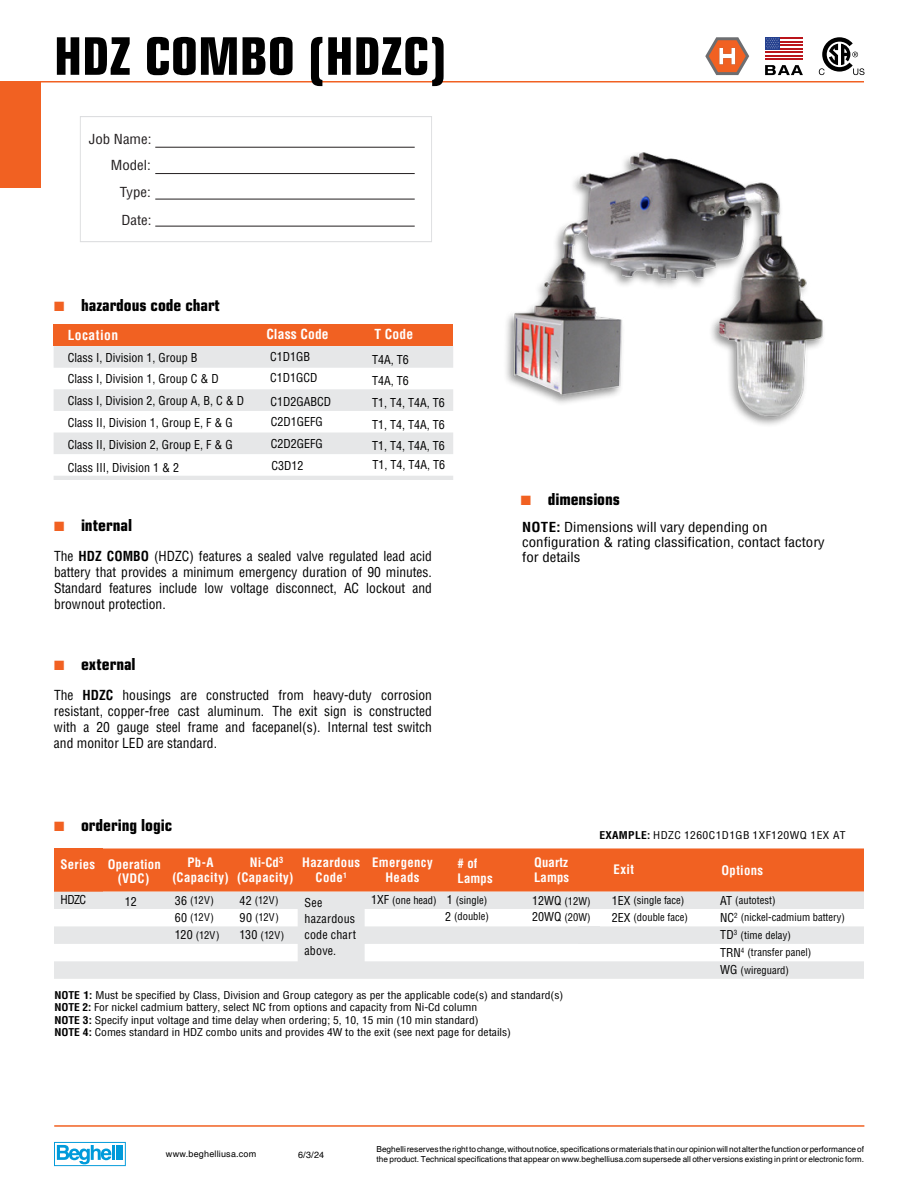
<style>
.page{position:relative;width:918px;height:1188px;background:#fff}
.page>*{position:absolute;margin:0;border:0;box-sizing:border-box;transform-origin:0 0}
.t1{font:56.25px "Eurostile Con Hea";color:#000}
.t2{font:18px "Eurostile Con Hea";letter-spacing:-.005em;color:#000}
.t3{font:condensed 13.5px/16.2px "Helvetica LT Std";color:#000;text-align:justify}
.t4{font:condensed 13.5px/15.1px "Helvetica LT Std";color:#000;scale:1.1 1}
.t5{font:condensed 13.5px/27.5px "Helvetica LT Std";color:#231f20;scale:1.1 1}
.t6{font:700 condensed 13.5px "Helvetica LT Std";letter-spacing:.01em;color:#fff}
.t7{font:700 condensed 13.5px "Helvetica LT Std";letter-spacing:.035em;color:#fff}
.t8{font:700 condensed 12.75px/15.3px "Helvetica LT Std";letter-spacing:.025em;color:#fff;text-align:center}
.t9{font:condensed 12px/22px "Helvetica LT Std";color:#000}
.t10{font:12px/21.6px "Helvetica LT Condensed";color:#000}
.t11{font:condensed 12px "Helvetica LT Std";letter-spacing:.02em;color:#000}
.t12{font:condensed 10.5px/12.5px "Helvetica LT Std";color:#000;scale:1.1 1}
.t13{font:condensed 10.5px/17.4px "Helvetica LT Std";color:#000}
.t14{font:condensed 10.5px "Helvetica LT Std";letter-spacing:.035em;color:#000;scale:1.1 1}
.t15{font:9px "Helvetica";letter-spacing:.02em;color:#000}
.t16{font:8.25px/9.9px "Helvetica";color:#000}
.s1{color:#f16122}
.s2{font-weight:700}
.s3{font-size:12px}
</style>
<div class="page">
<div style="left:0;top:81px;width:41px;height:106px;background:#f16122"></div>
<hr style="left:2px;top:81px;width:862px;height:1px;background:#f16122">
<svg style="left:54px;top:1142px;width:72px;height:24px"></svg>
<svg style="left:705px;top:37px;width:44px;height:38px"></svg>
<svg style="left:819px;top:37px;width:46px;height:38px"></svg>
<hr style="left:54px;top:1125px;width:810px;height:2px;background:#f16122">
<img style="left:506px;top:152px;width:317px;height:273px">
<div style="left:54px;top:325px;width:224px;height:21px;background:#f16122"></div>
<div style="left:278px;top:325px;width:175px;height:21px;background:#f16122"></div>
<svg style="left:54px;top:346px;width:399px;height:134px;fill:#ecedee"></svg>
<div style="left:54px;top:848px;width:48px;height:44px;background:#f16122"></div>
<div style="left:102px;top:848px;width:762px;height:44px;background:#f16122"></div>
<svg style="left:54px;top:892px;width:810px;height:87px;fill:#e6e7e8"></svg>
<svg style="left:765px;top:65px;width:38px;height:10px"></svg>
<svg style="left:765px;top:42px;width:38px;height:15px"></svg>
<hr style="left:765px;top:58px;width:38px;height:2px;background:#ba141a">
<hr style="left:765px;top:55px;width:38px;height:1px;background:#ba141a">
<hr style="left:765px;top:37px;width:38px;height:2px;background:#ba141a">
<hr style="left:765px;top:48px;width:38px;height:1px;background:#ba141a">
<hr style="left:765px;top:51px;width:38px;height:2px;background:#ba141a">
<hr style="left:765px;top:44px;width:38px;height:2px;background:#ba141a">
<hr style="left:765px;top:41px;width:38px;height:1px;background:#ba141a">
<div style="left:765px;top:37px;width:15px;height:12px;background:#25408f"></div>
<svg style="left:766px;top:38px;width:13px;height:10px"></svg>
<div style="left:80px;top:116px;width:352px;height:126px;border:1px solid #dcdddf"></div>
<hr style="left:155px;top:147px;width:260px;height:1px;background:#231f20">
<hr style="left:155px;top:173px;width:260px;height:1px;background:#231f20">
<hr style="left:155px;top:199px;width:260px;height:1px;background:#231f20">
<hr style="left:155px;top:226px;width:260px;height:1px;background:#231f20">
<h1 class="t1" style="left:54px;top:16px;width:394px">HDZ COMBO (HDZC)</h1>
<p class="t5" style="left:89px;top:125px;width:58px">Job Name:</p>
<p class="t5" style="left:111px;top:151px;width:38px">Model:</p>
<p class="t5" style="left:120px;top:179px;width:30px">Type:<br>Date:</p>
<h2 class="t2" style="left:54px;top:292px;width:167px"><span class="s1">■</span> hazardous code chart</h2>
<p class="t7" style="left:68px;top:327px;width:52px">Location</p>
<p class="t9" style="left:68px;top:346px;width:178px">Class I, Division 1, Group B<br>Class I, Division 1, Group C &amp; D<br>Class I, Division 2, Group A, B, C &amp; D<br>Class II, Division 1, Group E, F &amp; G<br>Class II, Division 2, Group E, F &amp; G<br>Class III, Division 1 &amp; 2</p>
<p class="t6" style="left:266px;top:325px;width:64px">Class Code</p>
<p class="t9" style="left:270px;top:346px;width:49px;line-height:21.3px">C1D1GB<br>C1D1GCD</p>
<p class="t9" style="left:270px;top:391px;width:62px;line-height:20.9px">C1D2GABCD<br>C2D1GEFG<br>C2D2GEFG</p>
<p class="t9" style="left:272px;top:454px;width:34px">C3D12</p>
<p class="t6" style="left:375px;top:325px;width:40px">T Code</p>
<p class="t10" style="left:372px;top:349px;width:74px">T4A, T6<br>T4A, T6<br>T1, T4, T4A, T6<br>T1, T4, T4A, T6<br>T1, T4, T4A, T6</p>
<p class="t10" style="left:373px;top:454px;width:74px">T1, T4, T4A, T6</p>
<h2 class="t2" style="left:54px;top:512px;width:80px"><span class="s1">■</span> internal</h2>
<p class="t3" style="left:54px;top:548px;width:380px">The <span class="s2">HDZ COMBO</span> (HDZC) features a sealed valve regulated lead acid battery that provides a minimum emergency duration of 90 minutes.<br>Standard features include low voltage disconnect, AC lockout and brownout protection.</p>
<h2 class="t2" style="left:54px;top:651px;width:83px"><span class="s1">■</span> external</h2>
<p class="t3" style="left:54px;top:687px;width:380px">The <span class="s2">HDZC</span> housings are constructed from heavy-duty corrosion resistant, copper-free cast aluminum. The exit sign is constructed with a 20 gauge steel frame and facepanel(s). Internal test switch and monitor LED are standard.</p>
<h2 class="t2" style="left:54px;top:812px;width:120px"><span class="s1">■</span> ordering logic</h2>
<h2 class="t2" style="left:521px;top:486px;width:101px"><span class="s1">■</span> dimensions</h2>
<p class="t4" style="left:522px;top:520px;width:277px"><span class="s2">NOTE:</span> Dimensions will vary depending on configuration &amp; rating classification, contact factory for details</p>
<p class="t14" style="left:599px;top:829px;width:225px"><span class="s2">EXAMPLE:</span> HDZC 1260C1D1GB 1XF120WQ 1EX AT</p>
<p class="t8" style="left:118px;top:857px;width:45px;line-height:14.2px;text-align:left;text-indent:-57px">Series Operation (VDC)</p>
<p class="t8" style="left:172px;top:855px;width:58px">Pb-A (Capacity)</p>
<p class="t8" style="left:237px;top:855px;width:58px">Ni-Cd<sup>3 </sup>(Capacity)</p>
<p class="t8" style="left:302px;top:855px;width:59px">Hazardous<br>Code<sup>1</sup></p>
<p class="t8" style="left:372px;top:855px;width:62px">Emergency<br>Heads</p>
<p class="t8" style="left:458px;top:855px;width:37px;text-align:left"># of<br>Lamps</p>
<p class="t8" style="left:613px;top:861px;width:22px">Exit</p>
<p class="t8" style="left:721px;top:862px;width:43px">Options</p>
<p class="t8" style="left:534px;top:854px;width:37px;text-align:left">Quartz<br>Lamps</p>
<p class="t9" style="left:61px;top:889px;width:27px">HDZC</p>
<p class="t9" style="left:125px;top:890px;width:13px">12</p>
<p class="t13" style="left:175px;top:891px;width:41px"><span class="s3">36</span> (12V)</p>
<p class="t13" style="left:240px;top:891px;width:40px"><span class="s3">42</span> (12V)</p>
<p class="t9" style="left:304px;top:892px;width:19px">See</p>
<p class="t13" style="left:371px;top:891px;width:118px"><span class="s3">1XF</span> (one head) <span class="s3">1</span> (single)</p>
<p class="t13" style="left:532px;top:893px;width:60px"><span class="s3">12WQ</span> (12W)</p>
<p class="t13" style="left:612px;top:891px;width:74px"><span class="s3">1EX</span> (single face)</p>
<p class="t13" style="left:720px;top:891px;width:57px"><span class="s3">AT</span> (autotest)</p>
<p class="t13" style="left:175px;top:909px;width:41px"><span class="s3">60</span> (12V)</p>
<p class="t13" style="left:240px;top:909px;width:41px"><span class="s3">90</span> (12V)</p>
<p class="t11" style="left:304px;top:911px;width:52px">hazardous</p>
<p class="t13" style="left:445px;top:908px;width:45px"><span class="s3">2</span> (double)</p>
<p class="t13" style="left:532px;top:909px;width:60px"><span class="s3">20WQ</span> (20W)</p>
<p class="t13" style="left:612px;top:909px;width:78px"><span class="s3">2EX</span> (double face)</p>
<p class="t13" style="left:720px;top:909px;width:126px"><span class="s3">NC</span><sup>2</sup> (nickel-cadmium battery)</p>
<p class="t13" style="left:175px;top:926px;width:46px"><span class="s3">120</span> (12V)</p>
<p class="t13" style="left:240px;top:926px;width:46px"><span class="s3">130</span> (12V)</p>
<p class="t11" style="left:304px;top:927px;width:53px">code chart</p>
<p class="t13" style="left:720px;top:926px;width:72px"><span class="s3">TD</span><sup>3</sup> (time delay)</p>
<p class="t9" style="left:304px;top:939px;width:33px">above.</p>
<p class="t13" style="left:720px;top:944px;width:93px"><span class="s3">TRN</span><sup>4</sup> (transfer panel)<br><span class="s3">WG</span> (wireguard)</p>
<p class="t12" style="left:54px;top:989px;width:464px"><span class="s2">NOTE 1:</span> Must be specified by Class, Division and Group category as per the applicable code(s) and standard(s)<br><span class="s2">NOTE 2:</span> For nickel cadmium battery, select NC from options and capacity from Ni-Cd column<br><span class="s2">NOTE 3:</span> Specify input voltage and time delay when ordering; 5, 10, 15 min (10 min standard)<br><span class="s2">NOTE 4:</span> Comes standard in HDZ combo units and provides 4W to the exit (see next page for details)</p>
<p class="t15" style="left:166px;top:1149px;width:92px">www.beghelliusa.com</p>
<p class="t15" style="left:298px;top:1148px;width:28px">6/3/24</p>
<p class="t16" style="left:376px;top:1145px;width:489px">Beghelli reserves the right to change, without notice, specifications or materials that in our opinion will not alter the function or performance of the product. Technical specifications that appear on www.beghelliusa.com supersede all other versions existing in print or electronic form.</p>
</div>
